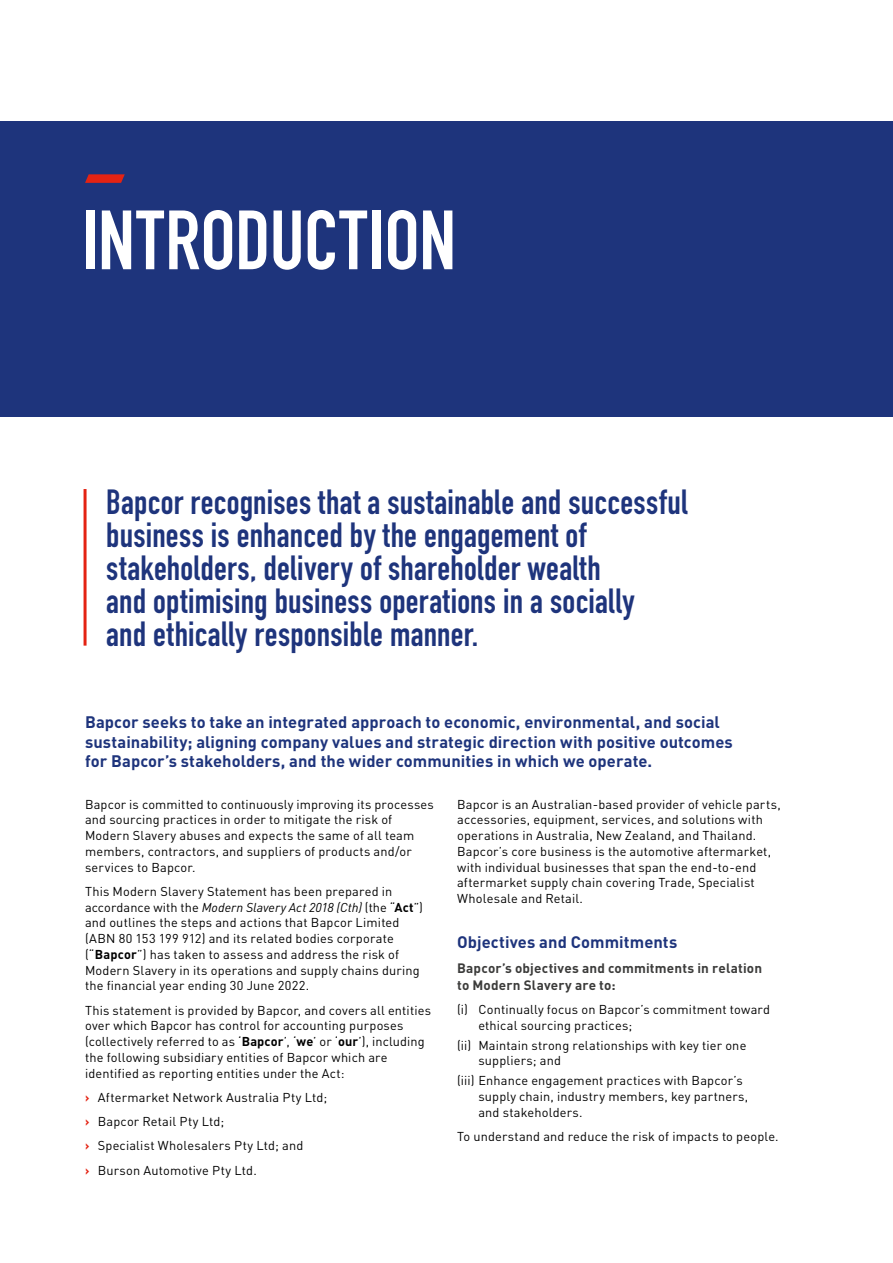
<style>
.page{position:relative;width:893px;height:1263px;background:#fff}
.page>*{position:absolute;margin:0;border:0;box-sizing:border-box;transform-origin:0 0}
.p_Head_55pt{font:700 82.5px "DIN Condensed";letter-spacing:-.005em;color:#fff}
.b_Quote_23pt_W_Rule{font:700 34.5px/33px "DIN Condensed";letter-spacing:.005em;color:#1e347c}
.p_SubHead{font:700 34.5px "DIN Condensed";letter-spacing:.005em;color:#fff}
.b_Intro_11pt__span{font:700 16.5px/19.5px "DIN";letter-spacing:.005em;color:#1e347c}
.h_H1{font:700 16.5px "DIN";letter-spacing:.005em;color:#1e347c}
.h_H2{font:700 13.5px/16.5px "DIN";letter-spacing:.01em;color:#3c3c3b}
.b_Body{font:12.75px/15.8px "DIN";letter-spacing:.015em;color:#000}
.b_Hang1{font:12.75px/15.8px "DIN";letter-spacing:.015em;color:#000}
.s1{font-style:italic}
.s2{font-weight:700}
.s3{font-weight:700;color:#e42313}
</style>
<div class="page">
<div style="left:0;top:121px;width:893px;height:296px;background:#1e347c"></div>
<svg style="left:85px;top:174px;width:40px;height:9px"></svg>
<hr style="left:84px;top:489px;width:3px;height:157px;background:#e42313">
<p class="p_Head_55pt" style="left:82px;top:185px;width:376px">INTRODUCTION</p>
<p class="p_SubHead" style="left:85px;top:200px;width:162px">INTRODUCTION</p>
<p class="b_Quote_23pt_W_Rule" style="left:106px;top:485px;width:583px">Bapcor recognises that a sustainable and successful business is enhanced by the engagement of stakeholders, delivery of shareholder wealth<br>and optimising business operations in a socially<br>and ethically responsible manner.</p>
<p class="b_Intro_11pt__span" style="left:85px;top:712px;width:649px">Bapcor seeks to take an integrated approach to economic, environmental, and social sustainability; aligning company values and strategic direction with positive outcomes for Bapcor’s stakeholders, and the wider communities in which we operate.</p>
<p class="b_Body" style="left:85px;top:796px;width:350px">Bapcor is committed to continuously improving its processes and sourcing practices in order to mitigate the risk of Modern Slavery abuses and expects the same of all team members, contractors, and suppliers of products and/or services to Bapcor.</p>
<p class="b_Body" style="left:85px;top:883px;width:339px">This Modern Slavery Statement has been prepared in accordance with the <span class="s1">Modern Slavery Act 2018 (Cth)</span> (the “<span class="s2">Act</span>”) and outlines the steps and actions that Bapcor Limited (ABN 80 153 199 912) and its related bodies corporate (“<span class="s2">Bapcor</span>”) has taken to assess and address the risk of Modern Slavery in its operations and supply chains during the financial year ending 30 June 2022.</p>
<p class="b_Body" style="left:85px;top:1002px;width:348px">This statement is provided by Bapcor, and covers all entities over which Bapcor has control for accounting purposes (collectively referred to as ‘<span class="s2">Bapcor</span>’, ‘<span class="s2">we</span>’ or ‘<span class="s2">our</span>’), including the following subsidiary entities of Bapcor which are identified as reporting entities under the Act:</p>
<p class="b_Body" style="left:85px;top:1089px;width:244px"><span class="s3">›</span> Aftermarket Network Australia Pty Ltd;</p>
<p class="b_Body" style="left:85px;top:1113px;width:141px"><span class="s3">›</span> Bapcor Retail Pty Ltd;</p>
<p class="b_Body" style="left:85px;top:1138px;width:220px"><span class="s3">›</span> Specialist Wholesalers Pty Ltd; and</p>
<p class="b_Body" style="left:85px;top:1162px;width:173px"><span class="s3">›</span> Burson Automotive Pty Ltd.</p>
<p class="b_Body" style="left:457px;top:796px;width:325px">Bapcor is an Australian‑based provider of vehicle parts, accessories, equipment, services, and solutions with operations in Australia, New Zealand, and Thailand.<br>Bapcor’s core business is the automotive aftermarket, with individual businesses that span the end‑to‑end aftermarket supply chain covering Trade, Specialist Wholesale and Retail.</p>
<p class="h_H1" style="left:457px;top:931px;width:222px">Objectives and Commitments</p>
<p class="h_H2" style="left:457px;top:959px;width:307px">Bapcor’s objectives and commitments in relation to Modern Slavery are to:</p>
<p class="b_Hang1" style="left:478px;top:1001px;width:293px;text-indent:-21px">(i) Continually focus on Bapcor’s commitment toward ethical sourcing practices;</p>
<p class="b_Hang1" style="left:478px;top:1037px;width:270px;text-indent:-21px">(ii) Maintain strong relationships with key tier one suppliers; and</p>
<p class="b_Hang1" style="left:478px;top:1073px;width:271px;text-indent:-21px">(iii) Enhance engagement practices with Bapcor’s supply chain, industry members, key partners, and stakeholders.</p>
<p class="b_Body" style="left:457px;top:1128px;width:323px">To understand and reduce the risk of impacts to people.</p>
</div>
